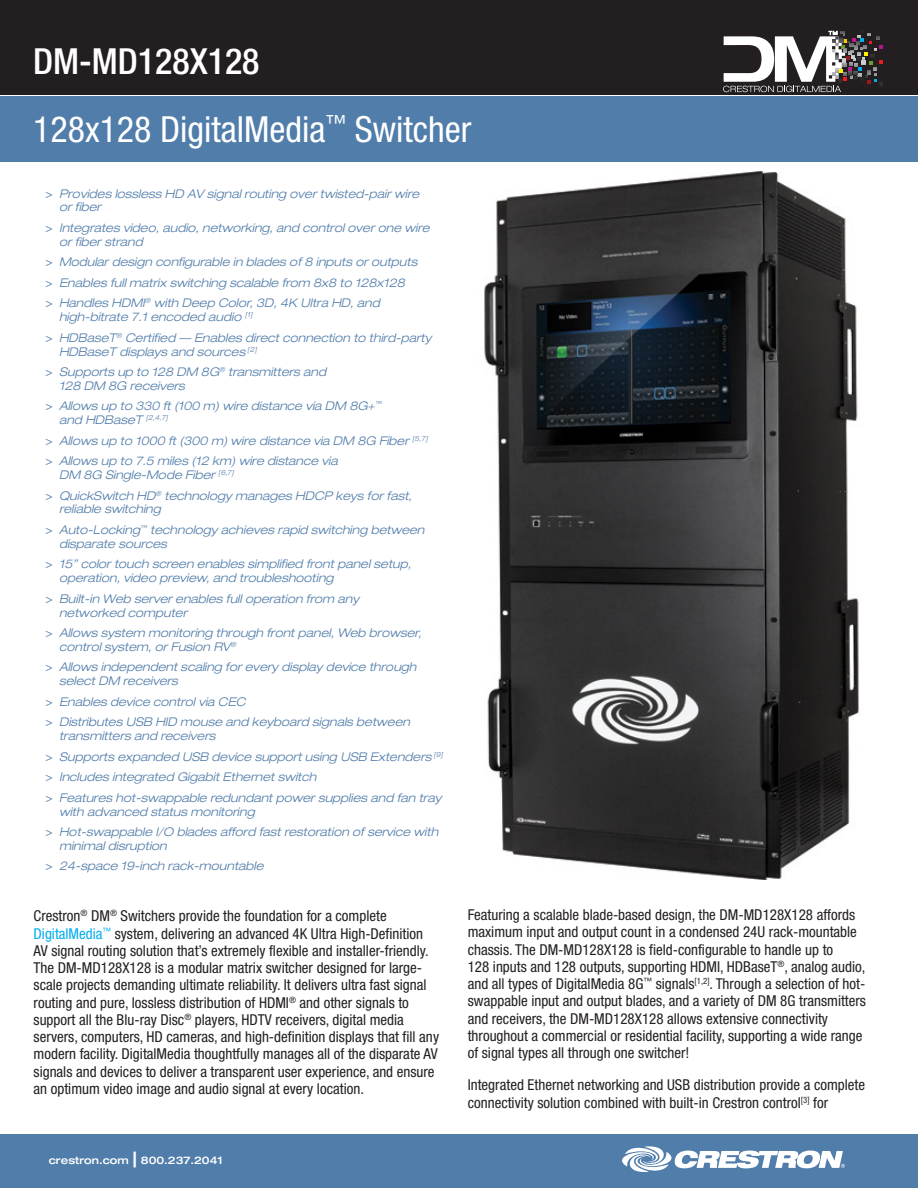
<style>
.page{position:relative;width:918px;height:1188px;background:#fff}
.page>*{position:absolute;margin:0;border:0;box-sizing:border-box;transform-origin:0 0}
.t1{font:condensed 36px "Helvetica Neue LT Std";color:#fff}
.t2{font:500 condensed 36px "Helvetica Neue LT Std";color:#fff}
.t3{font:condensed 15px/17.2px "Helvetica Neue LT Std";color:#231f20}
.key_features{font:italic 300 expanded 12px/13.8px "Helvetica Neue LT Std";color:#517daa}
.t4{font:500 expanded 10.5px "Helvetica Neue LT Std";color:#fff}
.s1{font-weight:400;font-style:normal;font-stretch:condensed}
.s2{color:#00aeef}
.s3{font-size:21px}
</style>
<div class="page">
<div style="left:0;top:0;width:918px;height:94px;background:#231f20"></div>
<div style="left:0;top:96px;width:918px;height:65px;background:#517daa"></div>
<div style="left:0;top:1134px;width:918px;height:54px;background:#517daa"></div>
<svg style="left:622px;top:1146px;width:223px;height:26px"></svg>
<img style="left:484px;top:171px;width:375px;height:708px">
<svg style="left:723px;top:30px;width:160px;height:62px"></svg>
<p class="t2" style="left:33px;top:40px;width:228px">DM-MD128X128</p>
<p class="t1" style="left:33px;top:108px;width:440px">128x128 DigitalMedia<sup>™</sup> Switcher</p>
<p class="key_features" style="left:59px;top:187px;width:362px;text-indent:-14px"><span class="s1">&gt;</span> Provides lossless HD AV signal routing over twisted-pair wire or fiber</p>
<p class="key_features" style="left:59px;top:221px;width:372px;text-indent:-14px"><span class="s1">&gt;</span> Integrates video, audio, networking, and control over one wire or fiber strand</p>
<p class="key_features" style="left:46px;top:255px;width:373px"><span class="s1">&gt;</span> Modular design configurable in blades of 8 inputs or outputs</p>
<p class="key_features" style="left:46px;top:276px;width:361px"><span class="s1">&gt;</span> Enables full matrix switching scalable from 8x8 to 128x128</p>
<p class="key_features" style="left:59px;top:296px;width:322px;text-indent:-14px"><span class="s1">&gt;</span> Handles HDMI<sup>®</sup> with Deep Color, 3D, 4K Ultra HD, and high-bitrate 7.1 encoded audio <sup>[1]</sup></p>
<p class="key_features" style="left:59px;top:331px;width:374px;text-indent:-14px"><span class="s1">&gt;</span> HDBaseT<sup>®</sup> Certified — Enables direct connection to third-party<br>HDBaseT displays and sources <sup>[2]</sup></p>
<p class="key_features" style="left:59px;top:365px;width:269px;text-indent:-14px"><span class="s1">&gt;</span> Supports up to 128 DM 8G<sup>®</sup> transmitters and<br>128 DM 8G receivers</p>
<p class="key_features" style="left:59px;top:399px;width:324px;text-indent:-14px"><span class="s1">&gt;</span> Allows up to 330 ft (100 m) wire distance via DM 8G+<sup>™ </sup>and HDBaseT <sup>[2,4,7]</sup></p>
<p class="key_features" style="left:46px;top:434px;width:384px"><span class="s1">&gt;</span> Allows up to 1000 ft (300 m) wire distance via DM 8G Fiber <sup>[5,7]</sup></p>
<p class="key_features" style="left:59px;top:454px;width:280px;text-indent:-14px"><span class="s1">&gt;</span> Allows up to 7.5 miles (12 km) wire distance via<br>DM 8G Single-Mode Fiber <sup>[6,7]</sup></p>
<p class="key_features" style="left:59px;top:489px;width:354px;text-indent:-14px"><span class="s1">&gt;</span> QuickSwitch HD<sup>®</sup> technology manages HDCP keys for fast, reliable switching</p>
<p class="key_features" style="left:59px;top:523px;width:367px;text-indent:-14px"><span class="s1">&gt;</span> Auto-Locking<sup>™</sup> technology achieves rapid switching between disparate sources</p>
<p class="key_features" style="left:59px;top:557px;width:354px;text-indent:-14px"><span class="s1">&gt;</span> 15” color touch screen enables simplified front panel setup, operation, video preview, and troubleshooting</p>
<p class="key_features" style="left:59px;top:592px;width:302px;text-indent:-14px"><span class="s1">&gt;</span> Built-in Web server enables full operation from any networked computer</p>
<p class="key_features" style="left:59px;top:626px;width:364px;text-indent:-14px"><span class="s1">&gt;</span> Allows system monitoring through front panel, Web browser, control system, or Fusion RV<sup>®</sup></p>
<p class="key_features" style="left:59px;top:660px;width:359px;text-indent:-14px"><span class="s1">&gt;</span> Allows independent scaling for every display device through select DM receivers</p>
<p class="key_features" style="left:46px;top:695px;width:202px"><span class="s1">&gt;</span> Enables device control via CEC</p>
<p class="key_features" style="left:59px;top:715px;width:352px;text-indent:-14px"><span class="s1">&gt;</span> Distributes USB HID mouse and keyboard signals between transmitters and receivers</p>
<p class="key_features" style="left:46px;top:750px;width:399px"><span class="s1">&gt;</span> Supports expanded USB device support using USB Extenders <sup>[9]</sup></p>
<p class="key_features" style="left:46px;top:770px;width:272px"><span class="s1">&gt;</span> Includes integrated Gigabit Ethernet switch</p>
<p class="key_features" style="left:59px;top:791px;width:384px;text-indent:-14px"><span class="s1">&gt;</span> Features hot-swappable redundant power supplies and fan tray with advanced status monitoring</p>
<p class="key_features" style="left:59px;top:825px;width:381px;text-indent:-14px"><span class="s1">&gt;</span> Hot-swappable I/O blades afford fast restoration of service with minimal disruption</p>
<p class="key_features" style="left:46px;top:860px;width:219px"><span class="s1">&gt;</span> 24-space 19-inch rack-mountable</p>
<p class="t3" style="left:34px;top:907px;width:407px">Crestron<sup>®</sup> DM<sup>®</sup> Switchers provide the foundation for a complete <span class="s2">DigitalMedia</span><sup>™</sup> system, delivering an advanced 4K Ultra High-Definition AV signal routing solution that’s extremely flexible and installer-friendly.<br>The DM-MD128X128 is a modular matrix switcher designed for large&shy;scale projects demanding ultimate reliability. It delivers ultra fast signal routing and pure, lossless distribution of HDMI<sup>®</sup> and other signals to support all the Blu-ray Disc<sup>®</sup> players, HDTV receivers, digital media servers, computers, HD cameras, and high-definition displays that fill any modern facility. DigitalMedia thoughtfully manages all of the disparate AV signals and devices to deliver a transparent user experience, and ensure an optimum video image and audio signal at every location.</p>
<p class="t3" style="left:468px;top:906px;width:400px">Featuring a scalable blade-based design, the DM-MD128X128 affords maximum input and output count in a condensed 24U rack-mountable chassis. The DM-MD128X128 is field-configurable to handle up to<br>128 inputs and 128 outputs, supporting HDMI, HDBaseT<sup>®</sup>, analog audio, and all types of DigitalMedia 8G<sup>™</sup> signals<sup>[1,2]</sup>. Through a selection of hot&shy;swappable input and output blades, and a variety of DM 8G transmitters and receivers, the DM-MD128X128 allows extensive connectivity throughout a commercial or residential facility, supporting a wide range of signal types all through one switcher!</p>
<p class="t3" style="left:468px;top:1076px;width:399px">Integrated Ethernet networking and USB distribution provide a complete connectivity solution combined with built-in Crestron control<sup>[3]</sup> for</p>
<p class="t4" style="left:49px;top:1153px;width:175px">crestron.com <span class="s3">|</span> 800.237.2041</p>
</div>
